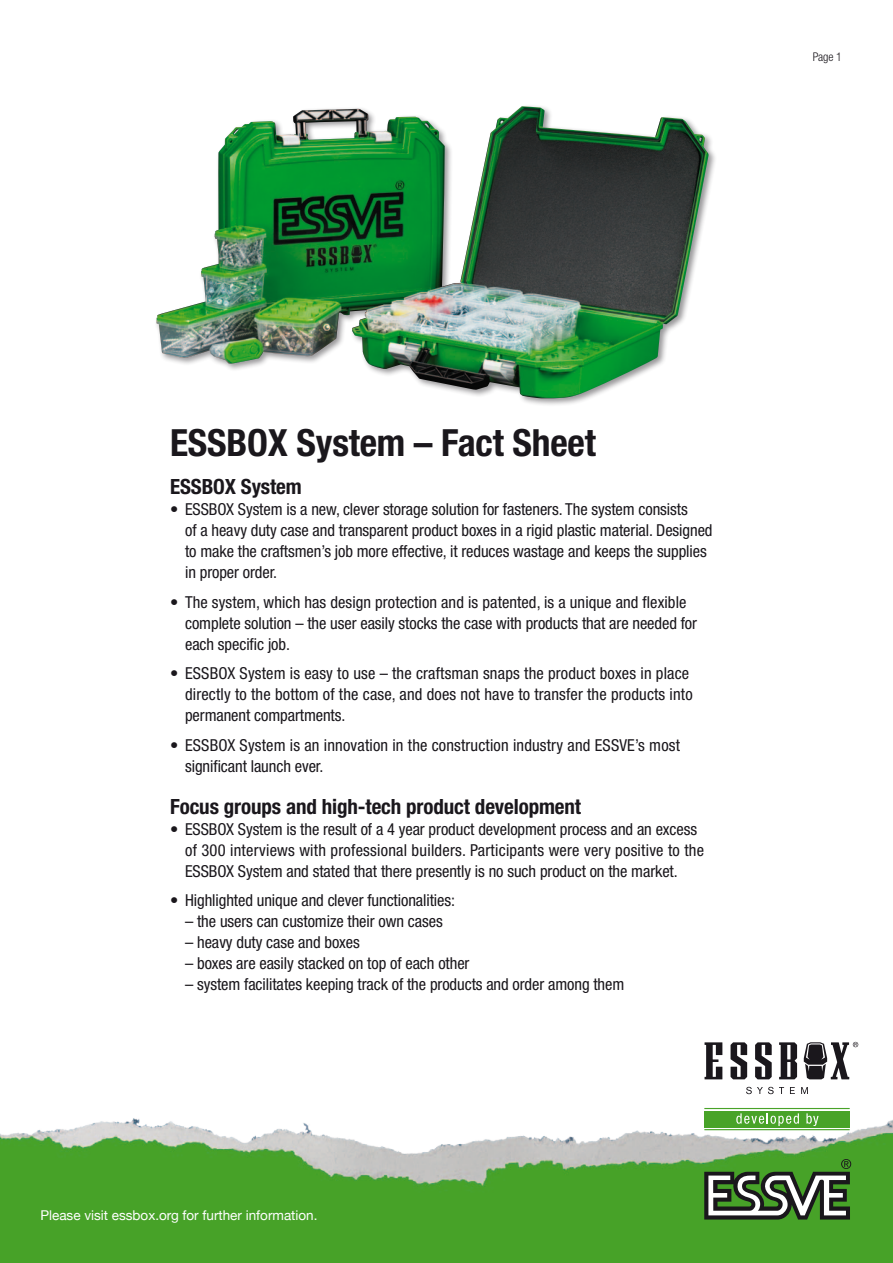
<style>
.page{position:relative;width:893px;height:1263px;background:#fff}
.page>*{position:absolute;margin:0;border:0;box-sizing:border-box;transform-origin:0 0}
.t1{font:700 condensed 37.5px "Helvetica Neue LT Std";letter-spacing:-.005em;color:#1a171c}
.t2{font:700 condensed 21px "Helvetica Neue LT Std";letter-spacing:-.005em;color:#1a171c}
.t3{font:condensed 16.5px/21px "Helvetica Neue LT Std";letter-spacing:-.005em;color:#1a171c}
.t4{font:13.5px "Helvetica Neue";color:#fff}
.t5{font:300 condensed 12px "Helvetica Neue LT Std";color:#1a171c}
</style>
<div class="page">
<img style="left:0;top:1068px;width:893px;height:195px">
<hr style="left:704px;top:1108px;width:146px;height:1px;background:#48a328">
<hr style="left:704px;top:1129px;width:146px;height:1px;background:#48a328">
<div style="left:704px;top:1111px;width:146px;height:16px;background:#48a328"></div>
<svg style="left:736px;top:1113px;width:63px;height:13px"></svg>
<svg style="left:806px;top:1113px;width:13px;height:13px"></svg>
<svg style="left:704px;top:1159px;width:147px;height:60px"></svg>
<svg style="left:704px;top:1042px;width:18px;height:37px"></svg>
<svg style="left:730px;top:1042px;width:17px;height:37px"></svg>
<svg style="left:755px;top:1042px;width:17px;height:37px"></svg>
<svg style="left:779px;top:1042px;width:18px;height:37px"></svg>
<svg style="left:746px;top:1087px;width:38px;height:7px"></svg>
<svg style="left:790px;top:1087px;width:5px;height:7px"></svg>
<svg style="left:801px;top:1087px;width:7px;height:7px"></svg>
<svg style="left:804px;top:1042px;width:54px;height:37px"></svg>
<div style="left:154px;top:104px;width:563px;height:303px;background:#1a171c;opacity:.45"></div>
<img style="left:156px;top:107px;width:365px;height:257px">
<p class="t5" style="left:813px;top:50px;width:31px">Page 1</p>
<p class="t1" style="left:170px;top:420px;width:427px">ESSBOX System – Fact Sheet</p>
<p class="t2" style="left:170px;top:474px;width:133px">ESSBOX System</p>
<p class="t3" style="left:185px;top:499px;width:529px;text-indent:-15px">• ESSBOX System is a new, clever storage solution for fasteners. The system consists<br>of a heavy duty case and transparent product boxes in a rigid plastic material. Designed to make the craftsmen’s job more effective, it reduces wastage and keeps the supplies in proper order.</p>
<p class="t3" style="left:185px;top:591px;width:513px;text-indent:-15px">• The system, which has design protection and is patented, is a unique and flexible complete solution – the user easily stocks the case with products that are needed for each specific job.</p>
<p class="t3" style="left:185px;top:663px;width:509px;text-indent:-15px">• ESSBOX System is easy to use – the craftsman snaps the product boxes in place directly to the bottom of the case, and does not have to transfer the products into permanent compartments.</p>
<p class="t3" style="left:185px;top:734px;width:496px;text-indent:-15px">• ESSBOX System is an innovation in the construction industry and ESSVE’s most significant launch ever.</p>
<p class="t2" style="left:170px;top:793px;width:413px">Focus groups and high-tech product development</p>
<p class="t3" style="left:185px;top:818px;width:521px;text-indent:-15px">• ESSBOX System is the result of a 4 year product development process and an excess of 300 interviews with professional builders. Participants were very positive to the<br>ESSBOX System and stated that there presently is no such product on the market.</p>
<p class="t3" style="left:170px;top:890px;width:286px">• Highlighted unique and clever functionalities:</p>
<p class="t3" style="left:185px;top:911px;width:259px">– the users can customize their own cases</p>
<p class="t3" style="left:185px;top:932px;width:176px">– heavy duty case and boxes</p>
<p class="t3" style="left:185px;top:953px;width:286px">– boxes are easily stacked on top of each other</p>
<p class="t3" style="left:185px;top:974px;width:441px">– system facilitates keeping track of the products and order among them</p>
<p class="t4" style="left:40px;top:1206px;width:279px">Please visit essbox.org for further information.</p>
</div>
